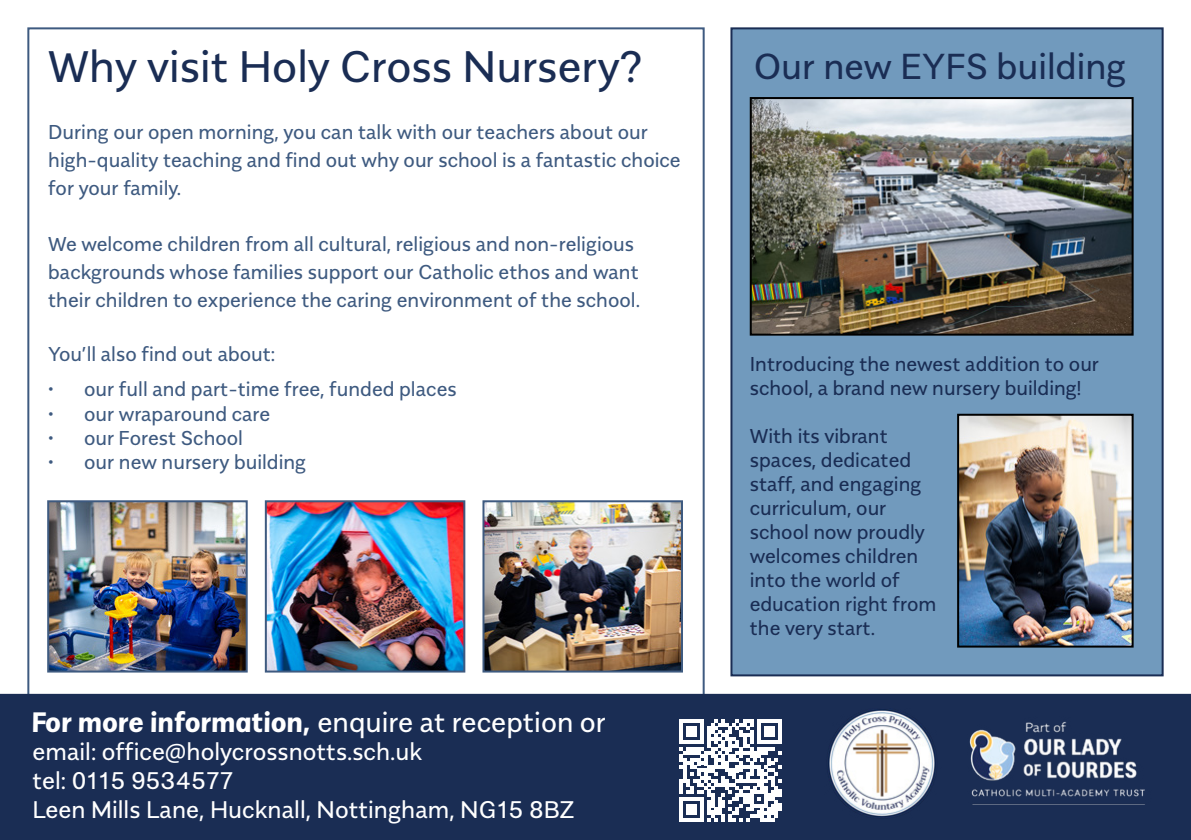
<style>
.page{position:relative;width:1191px;height:840px;background:#fff}
.page>*{position:absolute;margin:0;border:0;box-sizing:border-box;transform-origin:0 0}
.t1{font:44px "Alergia Normal";color:#1a2d54}
.t2{font:36px "Alergia Normal";color:#1a2d54}
.t3{font:28px "Alergia Normal";color:#fff}
.t4{font:24px/28.8px "Alergia Normal";color:#fff}
.t5{font:20px/28px "Alergia Normal";color:#3e5a80}
.t6{font:20px/24px "Alergia Normal";color:#1a2d54}
.s1{font-weight:700;font-style:italic}
</style>
<div class="page">
<svg style="left:27px;top:27px;width:677px;height:666px"></svg>
<div style="left:0;top:693px;width:1191px;height:146px;background:#1a2d54"></div>
<img style="left:816px;top:708px;width:130px;height:111px">
<img style="left:961px;top:708px;width:196px;height:111px">
<svg style="left:679px;top:719px;width:102px;height:102px"></svg>
<div style="left:730px;top:27px;width:433px;height:649px;background:#719abd;border:2px solid #1a2d54"></div>
<img style="left:752px;top:100px;width:378px;height:232px">
<div style="left:749px;top:97px;width:384px;height:238px;border:2px solid #000"></div>
<img style="left:50px;top:503px;width:195px;height:166px">
<div style="left:47px;top:500px;width:201px;height:172px;border:2px solid #3e5a80"></div>
<img style="left:268px;top:503px;width:194px;height:166px">
<div style="left:265px;top:500px;width:200px;height:172px;border:2px solid #3e5a80"></div>
<img style="left:485px;top:503px;width:195px;height:166px">
<div style="left:482px;top:500px;width:201px;height:172px;border:2px solid #3e5a80"></div>
<img style="left:960px;top:416px;width:170px;height:228px">
<div style="left:957px;top:413px;width:176px;height:234px;border:2px solid #000"></div>
<h1 class="t1" style="left:48px;top:33px;width:596px">Why visit Holy Cross Nursery?</h1>
<p class="t5" style="left:48px;top:116px;width:634px">During our open morning, you can talk with our teachers about our high-quality teaching and find out why our school is a fantastic choice for your family.</p>
<p class="t5" style="left:48px;top:228px;width:593px">We welcome children from all cultural, religious and non-religious backgrounds whose families support our Catholic ethos and want their children to experience the caring environment of the school.</p>
<p class="t5" style="left:48px;top:338px;width:228px">You’ll also find out about:</p>
<p class="t5" style="left:48px;top:373px;width:410px">• our full and part-time free, funded places</p>
<p class="t5" style="left:48px;top:397px;width:224px">• our wraparound care</p>
<p class="t5" style="left:48px;top:421px;width:196px">• our Forest School</p>
<p class="t5" style="left:48px;top:445px;width:259px">• our new nursery building</p>
<h3 class="t3" style="left:32px;top:699px;width:575px"><span class="s1">For more information,</span>enquire at reception or</h3>
<p class="t4" style="left:32px;top:735px;width:543px">email: office@holycrossnotts.sch.uk<br>tel: 0115 9534577<br>Leen Mills Lane, Hucknall, Nottingham, NG15 8BZ</p>
<h2 class="t2" style="left:754px;top:38px;width:373px">Our new EYFS building</h2>
<p class="t6" style="left:749px;top:350px;width:351px">Introducing the newest addition to our school, a brand new nursery building!</p>
<p class="t6" style="left:749px;top:422px;width:188px">With its vibrant spaces, dedicated staff, and engaging curriculum, our school now proudly welcomes children into the world of education right from the very start.</p>
</div>
